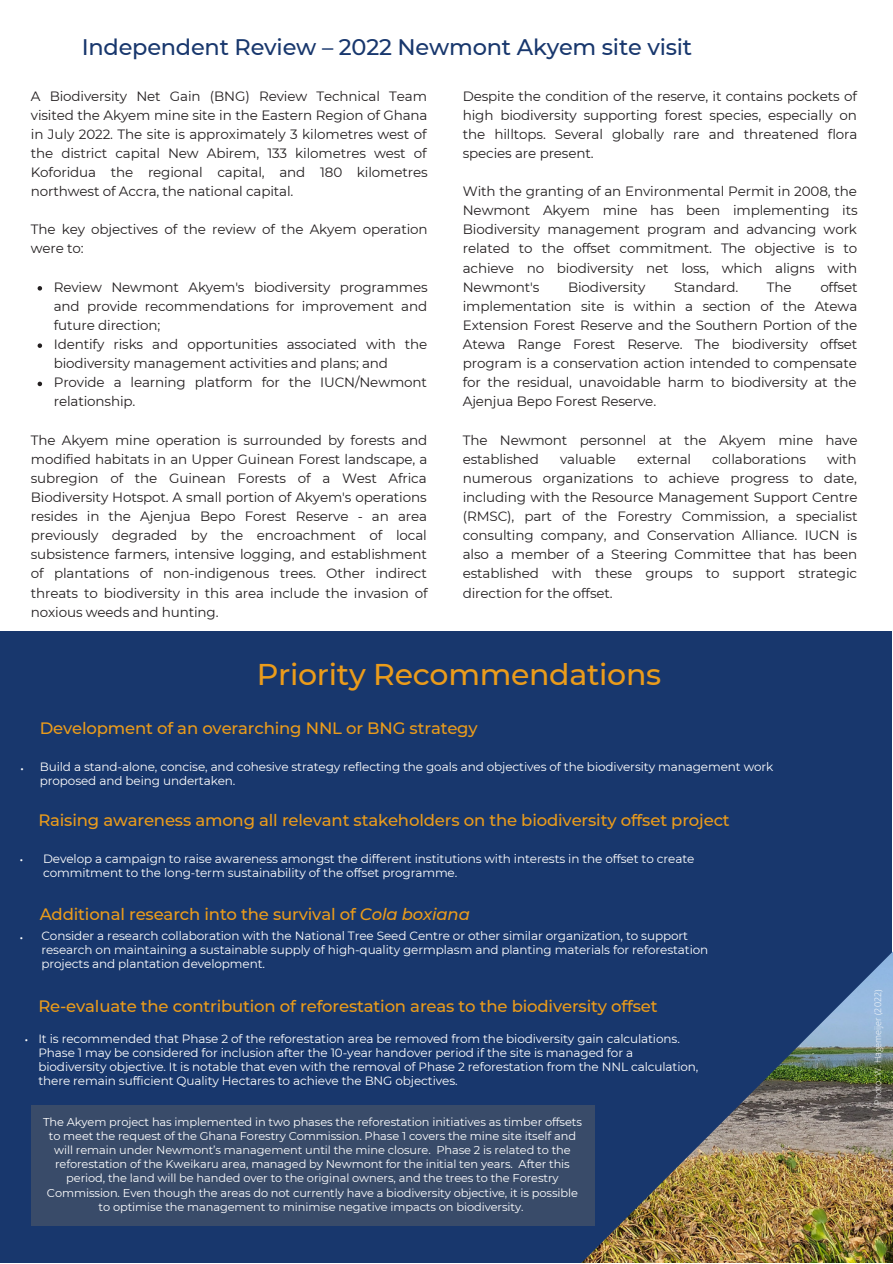
<style>
.page{position:relative;width:893px;height:1264px;background:#fff}
.page>*{position:absolute;margin:0;border:0;box-sizing:border-box;transform-origin:0 0}
.t1{font:500 30px "Montserrat";letter-spacing:-.01em;color:#eb9c1b}
.t2{font:500 22.5px "Montserrat";letter-spacing:-.01em;color:#18376d}
.t3{font:500 16.5px "Montserrat";letter-spacing:-.01em;color:#eb9c1b}
.t4{font:13.5px/19px "Montserrat";letter-spacing:-.01em;color:#231f20;text-align:justify}
.t5{font:13.5px "Montserrat";color:#fff}
.t6{font:12px/14px "Montserrat";letter-spacing:-.01em;color:#fff}
.t7{font:11.4px/14.2px "Montserrat";letter-spacing:-.01em;color:#fff;text-align:center}
.t8{font:300 9px "Open Sans";color:#fff}
.s1{font-style:italic}
</style>
<div class="page">
<div style="left:0;top:631px;width:891px;height:631px;background:#18376d"></div>
<img style="left:582px;top:950px;width:310px;height:312px">
<svg style="left:38px;top:286px;width:4px;height:4px"></svg>
<svg style="left:38px;top:343px;width:4px;height:5px"></svg>
<svg style="left:38px;top:381px;width:4px;height:5px"></svg>
<div style="left:31px;top:1105px;width:563px;height:120px;background:#394b69"></div>
<h2 class="t2" style="left:82px;top:33px;width:612px">Independent Review – 2022 Newmont Akyem site visit</h2>
<p class="t4" style="left:31px;top:86px;width:398px">A Biodiversity Net Gain (BNG) Review Technical Team visited the Akyem mine site in the Eastern Region of Ghana in July 2022. The site is approximately 3 kilometres west of the district capital New Abirem, 133 kilometres west of Koforidua the regional capital, and 180 kilometres northwest of Accra, the national capital.</p>
<p class="t4" style="left:31px;top:220px;width:398px">The key objectives of the review of the Akyem operation were to:</p>
<p class="t4" style="left:54px;top:277px;width:375px;text-align:left">Review Newmont Akyem's biodiversity programmes and provide recommendations for improvement and future direction;<br>Identify risks and opportunities associated with the biodiversity management activities and plans; and Provide a learning platform for the IUCN/Newmont relationship.</p>
<p class="t4" style="left:31px;top:430px;width:398px">The Akyem mine operation is surrounded by forests and modified habitats in an Upper Guinean Forest landscape, a subregion of the Guinean Forests of a West Africa Biodiversity Hotspot. A small portion of Akyem's operations resides in the Ajenjua Bepo Forest Reserve - an area previously degraded by the encroachment of local subsistence farmers, intensive logging, and establishment of plantations of non-indigenous trees. Other indirect threats to biodiversity in this area include the invasion of noxious weeds and hunting.</p>
<p class="t4" style="left:463px;top:86px;width:396px">Despite the condition of the reserve, it contains pockets of high biodiversity supporting forest species, especially on the hilltops. Several globally rare and threatened flora species are present.</p>
<p class="t4" style="left:463px;top:182px;width:396px">With the granting of an Environmental Permit in 2008, the Newmont Akyem mine has been implementing its Biodiversity management program and advancing work related to the offset commitment. The objective is to achieve no biodiversity net loss, which aligns with Newmont's</p>
<p class="t4" style="left:463px;top:277px;width:396px;text-indent:357px">offset implementation site is within a section of the Atewa Extension Forest Reserve and the Southern Portion of the Atewa Range Forest Reserve. The biodiversity offset program is a conservation action intended to compensate for the residual, unavoidable harm to biodiversity at the Ajenjua Bepo Forest Reserve.</p>
<p class="t4" style="left:463px;top:430px;width:396px">The Newmont personnel at the Akyem mine have established</p>
<p class="t4" style="left:568px;top:277px;width:79px">Biodiversity</p>
<p class="t4" style="left:674px;top:277px;width:66px">Standard.</p>
<p class="t4" style="left:767px;top:277px;width:26px">The</p>
<p class="t4" style="left:463px;top:449px;width:396px;text-indent:364px">with numerous organizations to achieve progress to date, including with the Resource Management Support Centre (RMSC), part of the Forestry Commission, a specialist consulting company, and Conservation Alliance. IUCN is also a member of a Steering Committee that has been established with these groups to support strategic direction for the offset.</p>
<p class="t4" style="left:560px;top:449px;width:57px">valuable</p>
<p class="t4" style="left:637px;top:449px;width:56px">external</p>
<p class="t4" style="left:712px;top:449px;width:95px">collaborations</p>
<p class="t5" style="left:20px;top:759px;width:5px">•</p>
<p class="t5" style="left:19px;top:850px;width:5px">•</p>
<h1 class="t1" style="left:257px;top:655px;width:406px">Priority Recommendations</h1>
<p class="t3" style="left:40px;top:718px;width:439px">Development of an overarching NNL or BNG strategy</p>
<p class="t6" style="left:40px;top:759px;width:735px">Build a stand-alone, concise, and cohesive strategy reflecting the goals and objectives of the biodiversity management work proposed and being undertaken.</p>
<p class="t3" style="left:38px;top:810px;width:692px">Raising awareness among all relevant stakeholders on the biodiversity offset project</p>
<p class="t6" style="left:43px;top:851px;width:652px">Develop a campaign to raise awareness amongst the different institutions with interests in the offset to create commitment to the long-term sustainability of the offset programme.</p>
<p class="t5" style="left:19px;top:928px;width:5px">•</p>
<p class="t3" style="left:40px;top:904px;width:431px">Additional research into the survival of <span class="s1">Cola boxiana</span></p>
<p class="t6" style="left:41px;top:929px;width:668px">Consider a research collaboration with the National Tree Seed Centre or other similar organization, to support research on maintaining a sustainable supply of high-quality germplasm and planting materials for reforestation projects and plantation development.</p>
<p class="t5" style="left:24px;top:1030px;width:5px">•</p>
<p class="t3" style="left:38px;top:995px;width:620px">Re-evaluate the contribution of reforestation areas to the biodiversity offset</p>
<p class="t6" style="left:38px;top:1031px;width:661px">It is recommended that Phase 2 of the reforestation area be removed from the biodiversity gain calculations.<br>Phase 1 may be considered for inclusion after the 10-year handover period if the site is managed for a biodiversity objective. It is notable that even with the removal of Phase 2 reforestation from the NNL calculation, there remain sufficient Quality Hectares to achieve the BNG objectives.</p>
<p class="t7" style="left:43px;top:1114px;width:540px">The Akyem project has implemented in two phases the reforestation initiatives as timber offsets to meet the request of the Ghana Forestry Commission. Phase 1 covers the mine site itself and will remain under Newmont’s management until the mine closure. Phase 2 is related to the reforestation of the Kweikaru area, managed by Newmont for the initial ten years. After this period, the land will be handed over to the original owners, and the trees to the Forestry Commission. Even though the areas do not currently have a biodiversity objective, it is possible to optimise the management to minimise negative impacts on biodiversity.</p>
<p class="t8" style="left:871px;top:1104px;width:116px;rotate:-90deg">Photo: W. Hagemeijer (2022)</p>
</div>
